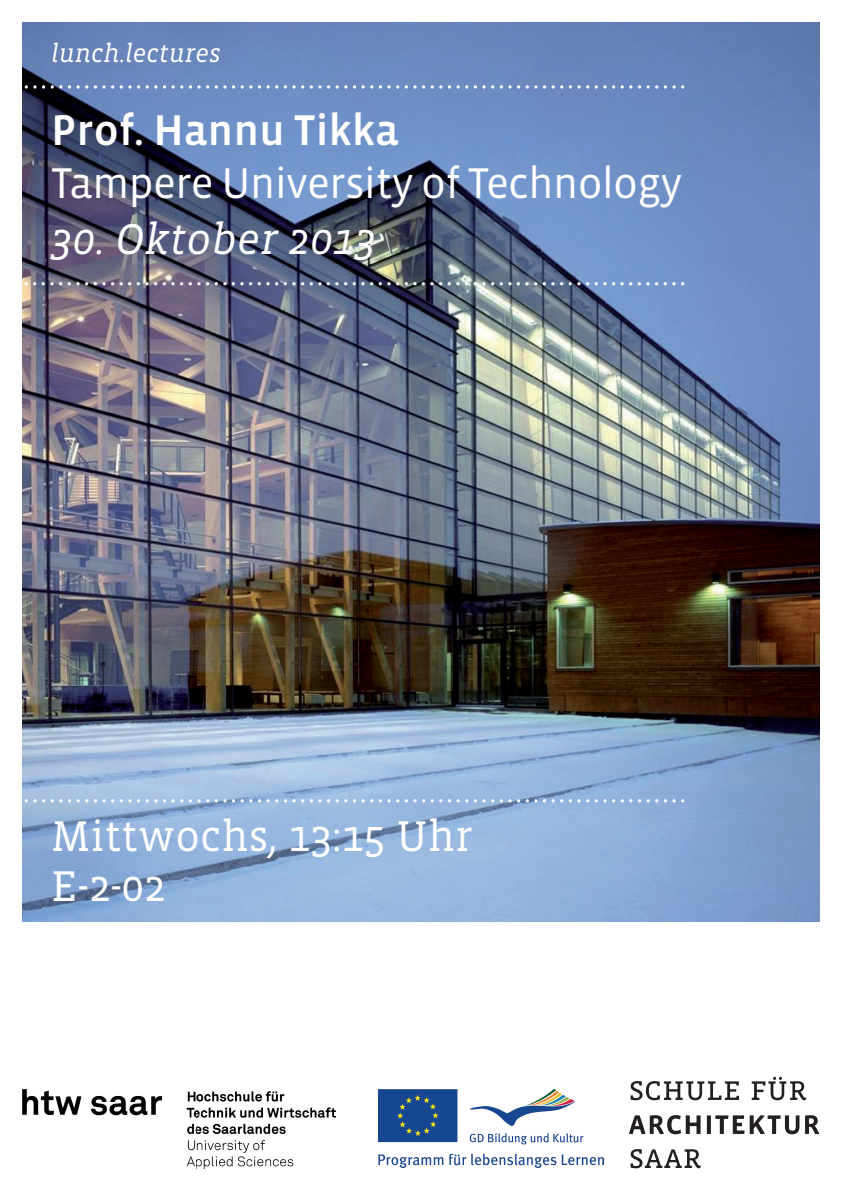
<style>
.page{position:relative;width:842px;height:1191px;background:#fff}
.page>*{position:absolute;margin:0;border:0;box-sizing:border-box;transform-origin:0 0}
.t1{font:44px "Vista Sans OT";letter-spacing:-.02em;color:#fff}
.t2{font:44px/50px "Vista Slab OT";color:#fff}
.t3{font:500 44px "Vista Sans OT";color:#fff}
.t4{font:italic 44px "Vista Slab OT";color:#fff}
.t5{font:34px "Vista Sans OT";color:#fff}
.t6{font:italic 26px "Vista Slab OT";color:#fff}
</style>
<div class="page">
<svg style="left:630px;top:1149px;width:71px;height:19px"></svg>
<svg style="left:629px;top:1115px;width:190px;height:19px"></svg>
<svg style="left:630px;top:1076px;width:176px;height:24px"></svg>
<img style="left:23px;top:23px;width:796px;height:898px">
<svg style="left:25px;top:85px;width:659px;height:4px;background:#8aa0c8"></svg>
<svg style="left:25px;top:799px;width:659px;height:3px"></svg>
<img style="left:23px;top:1089px;width:312px;height:79px">
<img style="left:378px;top:1089px;width:225px;height:78px">
<p class="t6" style="left:51px;top:40px;width:171px">lunch.lectures</p>
<p class="t3" style="left:51px;top:108px;width:349px">Prof. Hannu Tikka</p>
<p class="t1" style="left:51px;top:161px;width:633px">Tampere University of Technology</p>
<p class="t4" style="left:51px;top:216px;width:327px">30. Oktober 2013</p>
<p class="t5" style="left:23px;top:256px;width:665px">.............................................................................</p>
<p class="t2" style="left:51px;top:812px;width:423px">Mittwochs, 13:15 Uhr<br>E-2-02</p>
</div>
